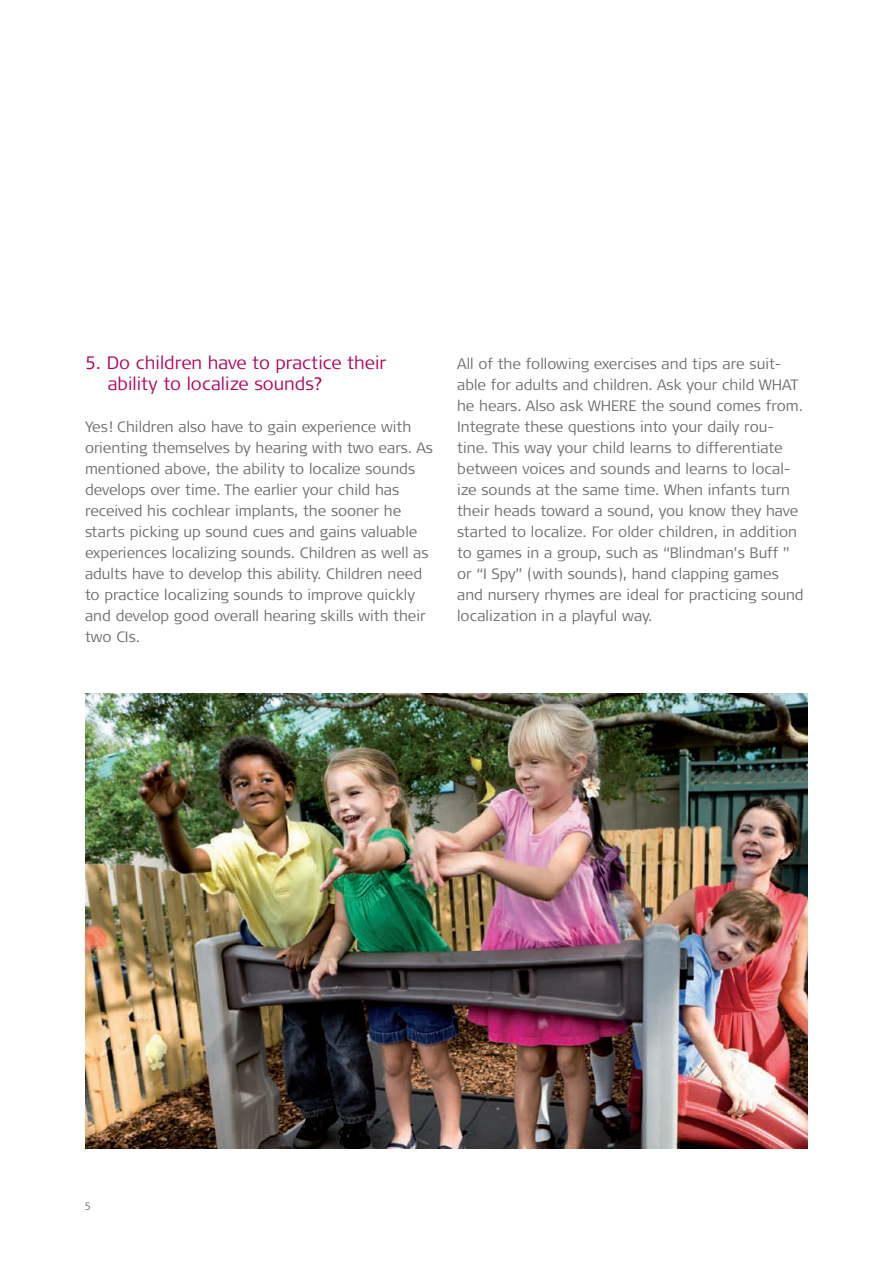
<style>
.page{position:relative;width:893px;height:1263px;background:#fff}
.page>*{position:absolute;margin:0;border:0;box-sizing:border-box;transform-origin:0 0}
.t1{font:300 18px/21px "Signa Pro";color:#b1015c}
.t2{font:300 15px/21px "Signa Pro";color:#6c6d70}
.t3{font:300 10.5px "Signa Pro";color:#6c6d70}
</style>
<div class="page">
<img style="left:85px;top:693px;width:723px;height:455px">
<p class="t1" style="left:108px;top:351px;width:280px;text-indent:-23px">5. Do children have to practice their ability to localize sounds?</p>
<p class="t2" style="left:85px;top:416px;width:349px">Yes! Children also have to gain experience with orienting themselves by hearing with two ears. As mentioned above, the ability to localize sounds develops over time. The earlier your child has received his cochlear implants, the sooner he starts picking up sound cues and gains valuable experiences localizing sounds. Children as well as adults have to develop this ability. Children need to practice localizing sounds to improve quickly and develop good overall hearing skills with their two CIs.</p>
<p class="t2" style="left:457px;top:353px;width:348px">All of the following exercises and tips are suit&shy;able for adults and children. Ask your child WHAT he hears. Also ask WHERE the sound comes from.<br>Integrate these questions into your daily rou&shy;tine. This way your child learns to differentiate between voices and sounds and learns to local&shy;ize sounds at the same time. When infants turn their heads toward a sound, you know they have started to localize. For older children, in addition to games in a group, such as “Blindman’s Buff ” or “I Spy” (with sounds), hand clapping games and nursery rhymes are ideal for practicing sound localization in a playful way.</p>
<p class="t3" style="left:85px;top:1197px;width:7px">5</p>
</div>
